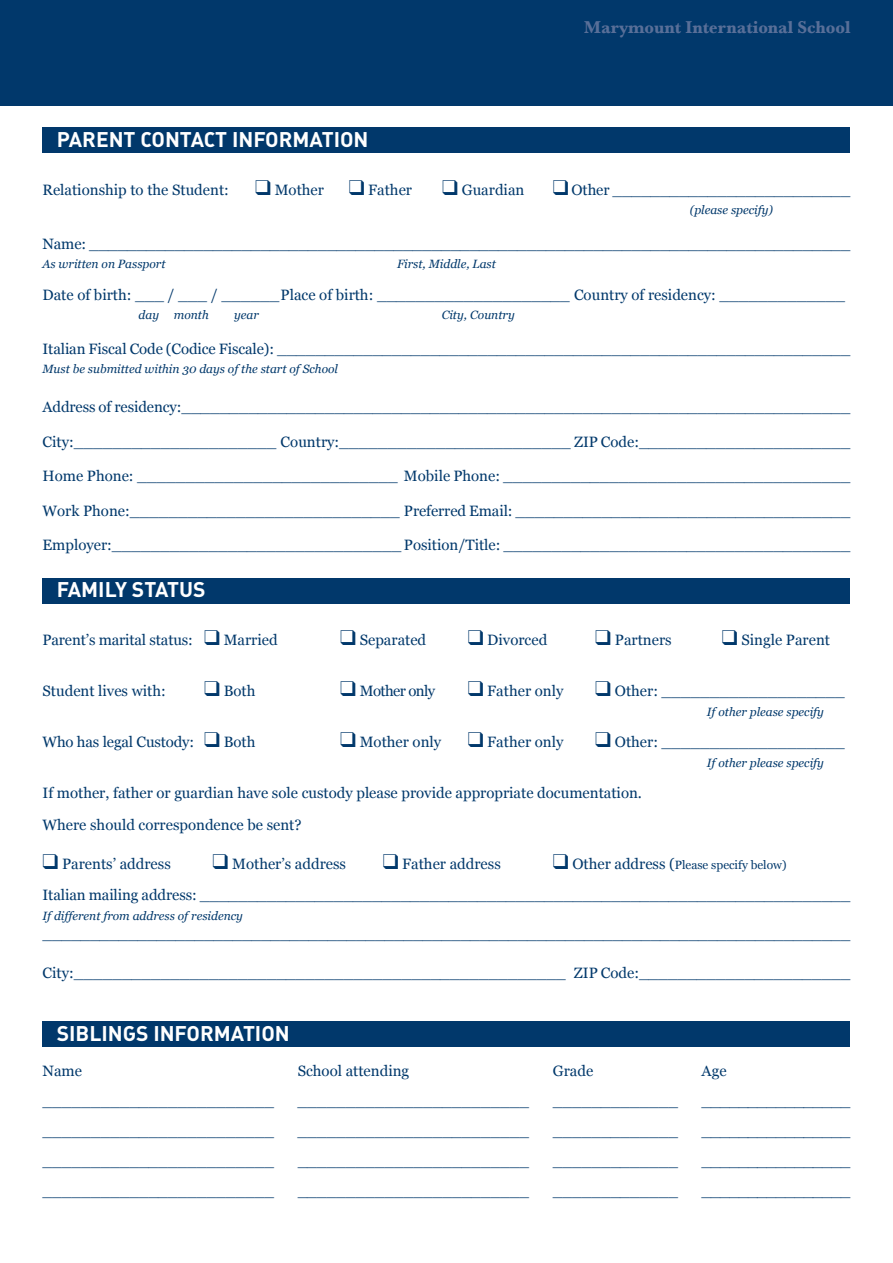
<style>
.page{position:relative;width:893px;height:1263px;background:#fff}
.page>*{position:absolute;margin:0;border:0;box-sizing:border-box;transform-origin:0 0}
.t1{font:21px "DIN Bold Alternate";color:#fff}
.t2{font:700 18px "Baskerville";color:#596f98;scale:.95 1}
.t3{font:15px/31.5px "Georgia";color:#01386b}
.t4{font:15px "Georgia";letter-spacing:-.04em;color:#01386b}
.t5{font:italic 12px "Georgia";color:#01386b}
.t6{font:12px "Georgia";color:#01386b}
.s1{font-size:15px}
</style>
<div class="page">
<div style="left:0;top:0;width:893px;height:106px;background:#01386b"></div>
<div style="left:43px;top:128px;width:807px;height:25px;background:#01386b"></div>
<div style="left:43px;top:578px;width:807px;height:26px;background:#01386b"></div>
<div style="left:43px;top:1022px;width:807px;height:25px;background:#01386b"></div>
<p class="t2" style="left:584px;top:17px;width:282px">Marymount International School</p>
<h1 class="t1" style="left:57px;top:127px;width:313px">PARENT CONTACT INFORMATION</h1>
<p class="t3" style="left:43px;top:174px;width:371px">Relationship to the Student: ❑ Mother ❑ Father</p>
<p class="t3" style="left:442px;top:174px;width:84px">❑ Guardian</p>
<p class="t3" style="left:553px;top:174px;width:299px">❑ Other _________________________</p>
<p class="t5" style="left:690px;top:203px;width:85px">(please specify)</p>
<p class="t3" style="left:43px;top:228px;width:809px">Name: ________________________________________________________________________________</p>
<p class="t5" style="left:43px;top:257px;width:125px">As written on Passport</p>
<p class="t5" style="left:397px;top:257px;width:100px">First, Middle, Last</p>
<p class="t3" style="left:43px;top:279px;width:804px">Date of birth: ___ / ___ / ______Place of birth: ____________________ Country of residency: _____________</p>
<p class="t5" style="left:139px;top:308px;width:72px">day month</p>
<p class="t5" style="left:234px;top:308px;width:26px">year</p>
<p class="t5" style="left:442px;top:308px;width:75px">City, Country</p>
<p class="t3" style="left:43px;top:333px;width:809px">Italian Fiscal Code (Codice Fiscale): ____________________________________________________________</p>
<p class="t5" style="left:43px;top:362px;width:297px">Must be submitted within 30 days of the start of School</p>
<p class="t3" style="left:43px;top:391px;width:809px">Address of residency:______________________________________________________________________</p>
<p class="t3" style="left:43px;top:426px;width:809px">City:_____________________ Country:________________________ ZIP Code:______________________</p>
<p class="t3" style="left:43px;top:460px;width:809px">Home Phone: ___________________________ Mobile Phone: ____________________________________</p>
<p class="t3" style="left:43px;top:495px;width:809px">Work Phone:____________________________ Preferred Email: ___________________________________</p>
<p class="t3" style="left:43px;top:529px;width:809px">Employer:______________________________ Position/Title: ____________________________________</p>
<h1 class="t1" style="left:57px;top:578px;width:150px">FAMILY STATUS</h1>
<p class="t3" style="left:340px;top:624px;width:88px">❑ Separated</p>
<p class="t3" style="left:468px;top:624px;width:81px">❑ Divorced</p>
<p class="t3" style="left:595px;top:624px;width:78px">❑ Partners</p>
<p class="t3" style="left:722px;top:624px;width:110px">❑ Single Parent</p>
<p class="t4" style="left:340px;top:683px;width:97px">❑ Mother only</p>
<p class="t3" style="left:468px;top:675px;width:97px">❑ Father only</p>
<p class="t3" style="left:595px;top:675px;width:251px">❑ Other: ___________________</p>
<p class="t5" style="left:707px;top:705px;width:119px">If other please specify</p>
<p class="t3" style="left:340px;top:726px;width:103px">❑ Mother only</p>
<p class="t3" style="left:468px;top:726px;width:97px">❑ Father only</p>
<p class="t3" style="left:595px;top:726px;width:251px">❑ Other: ___________________</p>
<p class="t5" style="left:707px;top:756px;width:119px">If other please specify</p>
<p class="t3" style="left:43px;top:777px;width:601px">If mother, father or guardian have sole custody please provide appropriate documentation.<br>Where should correspondence be sent?</p>
<p class="t3" style="left:43px;top:848px;width:130px">❑ Parents’ address</p>
<p class="t3" style="left:213px;top:848px;width:135px">❑ Mother’s address</p>
<p class="t3" style="left:383px;top:848px;width:120px">❑ Father address</p>
<p class="t6" style="left:553px;top:858px;width:235px">❑ <span class="s1">Other address (</span>Please specify below)</p>
<p class="t3" style="left:43px;top:879px;width:809px">Italian mailing address: ____________________________________________________________________</p>
<p class="t5" style="left:43px;top:909px;width:202px">If different from address of residency</p>
<p class="t3" style="left:43px;top:918px;width:809px">_____________________________________________________________________________________</p>
<p class="t3" style="left:43px;top:957px;width:809px">City:___________________________________________________ ZIP Code:______________________</p>
<p class="t3" style="left:43px;top:624px;width:237px">Parent’s marital status: ❑ Married</p>
<p class="t3" style="left:43px;top:675px;width:125px">Student lives with:</p>
<p class="t3" style="left:204px;top:675px;width:53px">❑ Both</p>
<p class="t3" style="left:43px;top:726px;width:214px">Who has legal Custody: ❑ Both</p>
<h1 class="t1" style="left:57px;top:1021px;width:235px">SIBLINGS INFORMATION</h1>
<p class="t3" style="left:43px;top:1054px;width:41px">Name</p>
<p class="t3" style="left:298px;top:1054px;width:113px">School attending</p>
<p class="t3" style="left:553px;top:1054px;width:42px">Grade</p>
<p class="t3" style="left:702px;top:1054px;width:26px">Age</p>
<p class="t3" style="left:43px;top:1084px;width:233px">________________________</p>
<p class="t3" style="left:298px;top:1084px;width:233px">________________________</p>
<p class="t3" style="left:553px;top:1084px;width:127px">_____________</p>
<p class="t3" style="left:702px;top:1084px;width:150px">________________</p>
<p class="t3" style="left:43px;top:1114px;width:233px">________________________</p>
<p class="t3" style="left:298px;top:1114px;width:233px">________________________</p>
<p class="t3" style="left:553px;top:1114px;width:127px">_____________</p>
<p class="t3" style="left:702px;top:1114px;width:150px">________________</p>
<p class="t3" style="left:43px;top:1144px;width:233px">________________________</p>
<p class="t3" style="left:298px;top:1144px;width:233px">________________________</p>
<p class="t3" style="left:553px;top:1144px;width:127px">_____________</p>
<p class="t3" style="left:702px;top:1144px;width:150px">________________</p>
<p class="t3" style="left:43px;top:1174px;width:233px">________________________</p>
<p class="t3" style="left:298px;top:1174px;width:233px">________________________</p>
<p class="t3" style="left:553px;top:1174px;width:127px">_____________</p>
<p class="t3" style="left:702px;top:1174px;width:150px">________________</p>
</div>
